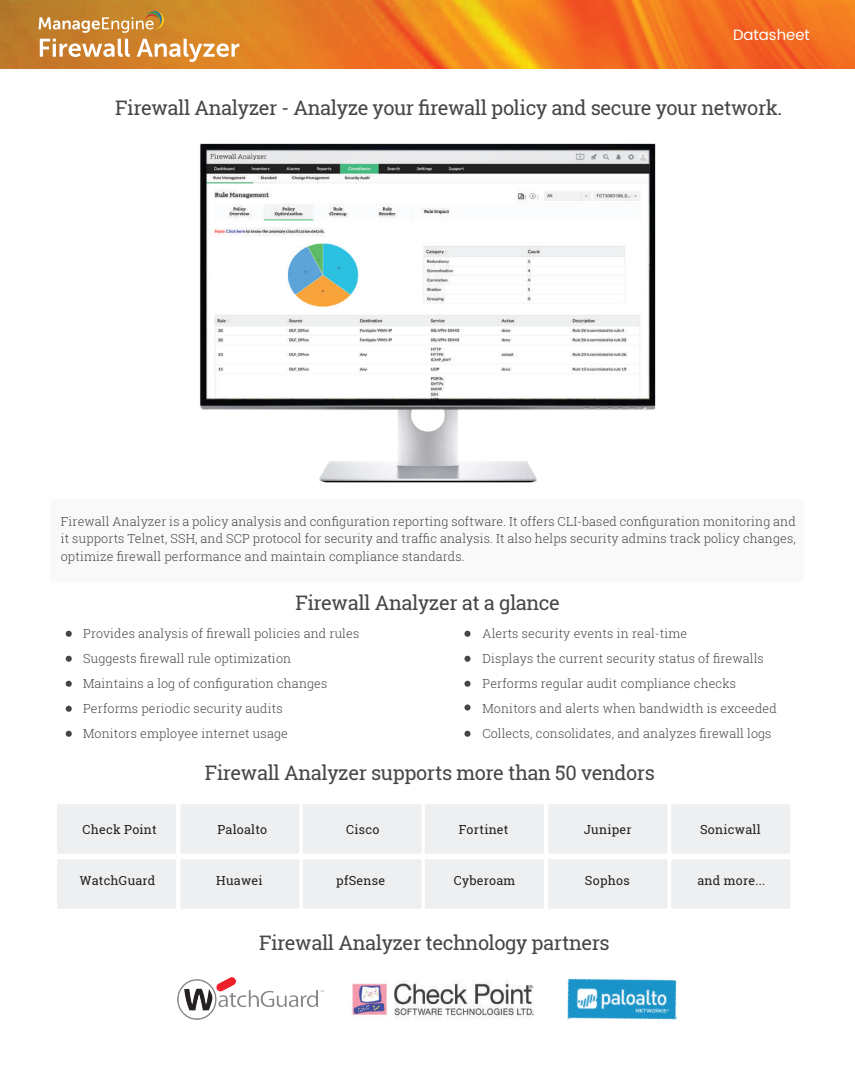
<style>
.page{position:relative;width:855px;height:1080px;background:#fff}
.page>*{position:absolute;margin:0;border:0;box-sizing:border-box;transform-origin:0 0}
.t1{font:20px "Roboto Slab";letter-spacing:-.02em;color:#444647}
.t2{font:15px "Poppins";color:#fff}
.t3{font:300 12.5px/25px "Roboto Slab";letter-spacing:.01em;color:#454647}
.t4{font:300 12.5px/17.5px "Roboto Slab";letter-spacing:.01em;color:#444647;text-align:justify}
.t5{font:12.5px "Roboto Slab";letter-spacing:.02em;color:#231f20}
</style>
<div class="page">
<div style="left:50px;top:499px;width:754px;height:83px;background:#f9f9f9;border-radius:5px"></div>
<svg style="left:66px;top:631px;width:6px;height:6px"></svg>
<svg style="left:66px;top:656px;width:6px;height:6px"></svg>
<svg style="left:66px;top:681px;width:6px;height:6px"></svg>
<svg style="left:66px;top:706px;width:6px;height:6px"></svg>
<svg style="left:66px;top:731px;width:6px;height:6px"></svg>
<div style="left:464px;top:631px;width:7px;height:6px;background:#454647;border-radius:50%"></div>
<div style="left:464px;top:656px;width:7px;height:6px;background:#454647;border-radius:50%"></div>
<div style="left:464px;top:681px;width:7px;height:6px;background:#454647;border-radius:50%"></div>
<svg style="left:464px;top:704px;width:7px;height:7px"></svg>
<div style="left:464px;top:731px;width:7px;height:6px;background:#454647;border-radius:50%"></div>
<img style="left:351px;top:980px;width:183px;height:39px">
<img style="left:567px;top:978px;width:110px;height:42px">
<img style="left:177px;top:978px;width:147px;height:41px">
<div style="left:57px;top:804px;width:119px;height:50px;background:#edeff0;border-radius:2px"></div>
<div style="left:180px;top:804px;width:119px;height:50px;background:#edeff0;border-radius:2px"></div>
<div style="left:303px;top:804px;width:119px;height:50px;background:#edeff0;border-radius:2px"></div>
<div style="left:425px;top:804px;width:119px;height:50px;background:#edeff0;border-radius:2px"></div>
<div style="left:548px;top:804px;width:119px;height:50px;background:#edeff0;border-radius:2px"></div>
<div style="left:671px;top:804px;width:119px;height:50px;background:#edeff0;border-radius:2px"></div>
<div style="left:57px;top:859px;width:119px;height:50px;background:#edeff0;border-radius:2px"></div>
<div style="left:180px;top:859px;width:119px;height:50px;background:#edeff0;border-radius:2px"></div>
<div style="left:303px;top:859px;width:119px;height:50px;background:#edeff0;border-radius:2px"></div>
<div style="left:425px;top:859px;width:119px;height:50px;background:#edeff0;border-radius:2px"></div>
<div style="left:548px;top:859px;width:119px;height:50px;background:#edeff0;border-radius:2px"></div>
<div style="left:671px;top:859px;width:119px;height:50px;background:#edeff0;border-radius:2px"></div>
<img style="left:200px;top:143px;width:456px;height:340px">
<img style="left:0;top:0;width:855px;height:68px">
<svg style="left:40px;top:39px;width:90px;height:18px"></svg>
<svg style="left:137px;top:39px;width:102px;height:23px"></svg>
<svg style="left:39px;top:8px;width:129px;height:25px"></svg>
<p class="t2" style="left:733px;top:24px;width:78px">Datasheet</p>
<h1 class="t1" style="left:115px;top:94px;width:669px">Firewall Analyzer - Analyze your firewall policy and secure your network.</h1>
<p class="t4" style="left:61px;top:512px;width:737px">Firewall Analyzer is a policy analysis and configuration reporting software. It offers CLI-based configuration monitoring and it supports Telnet, SSH, and SCP protocol for security and traffic analysis. It also helps security admins track policy changes, optimize firewall performance and maintain compliance standards.</p>
<h1 class="t1" style="left:295px;top:589px;width:266px">Firewall Analyzer at a glance</h1>
<p class="t3" style="left:83px;top:621px;width:278px">Provides analysis of firewall policies and rules Suggests firewall rule optimization<br>Maintains a log of configuration changes Performs periodic security audits<br>Monitors employee internet usage</p>
<p class="t3" style="left:482px;top:621px;width:296px">Alerts security events in real-time<br>Displays the current security status of firewalls Performs regular audit compliance checks Monitors and alerts when bandwidth is exceeded Collects, consolidates, and analyzes firewall logs</p>
<h1 class="t1" style="left:205px;top:759px;width:452px">Firewall Analyzer supports more than 50 vendors</h1>
<p class="t5" style="left:82px;top:821px;width:76px">Check Point</p>
<p class="t5" style="left:218px;top:821px;width:51px">Paloalto</p>
<p class="t5" style="left:346px;top:821px;width:35px">Cisco</p>
<p class="t5" style="left:459px;top:821px;width:51px">Fortinet</p>
<p class="t5" style="left:584px;top:821px;width:49px">Juniper</p>
<p class="t5" style="left:700px;top:821px;width:62px">Sonicwall</p>
<p class="t5" style="left:80px;top:872px;width:77px">WatchGuard</p>
<p class="t5" style="left:216px;top:872px;width:48px">Huawei</p>
<p class="t5" style="left:336px;top:872px;width:50px">pfSense</p>
<p class="t5" style="left:454px;top:872px;width:63px">Cyberoam</p>
<p class="t5" style="left:585px;top:872px;width:46px">Sophos</p>
<p class="t5" style="left:698px;top:872px;width:69px">and more...</p>
<h1 class="t1" style="left:259px;top:929px;width:352px">Firewall Analyzer technology partners</h1>
</div>
